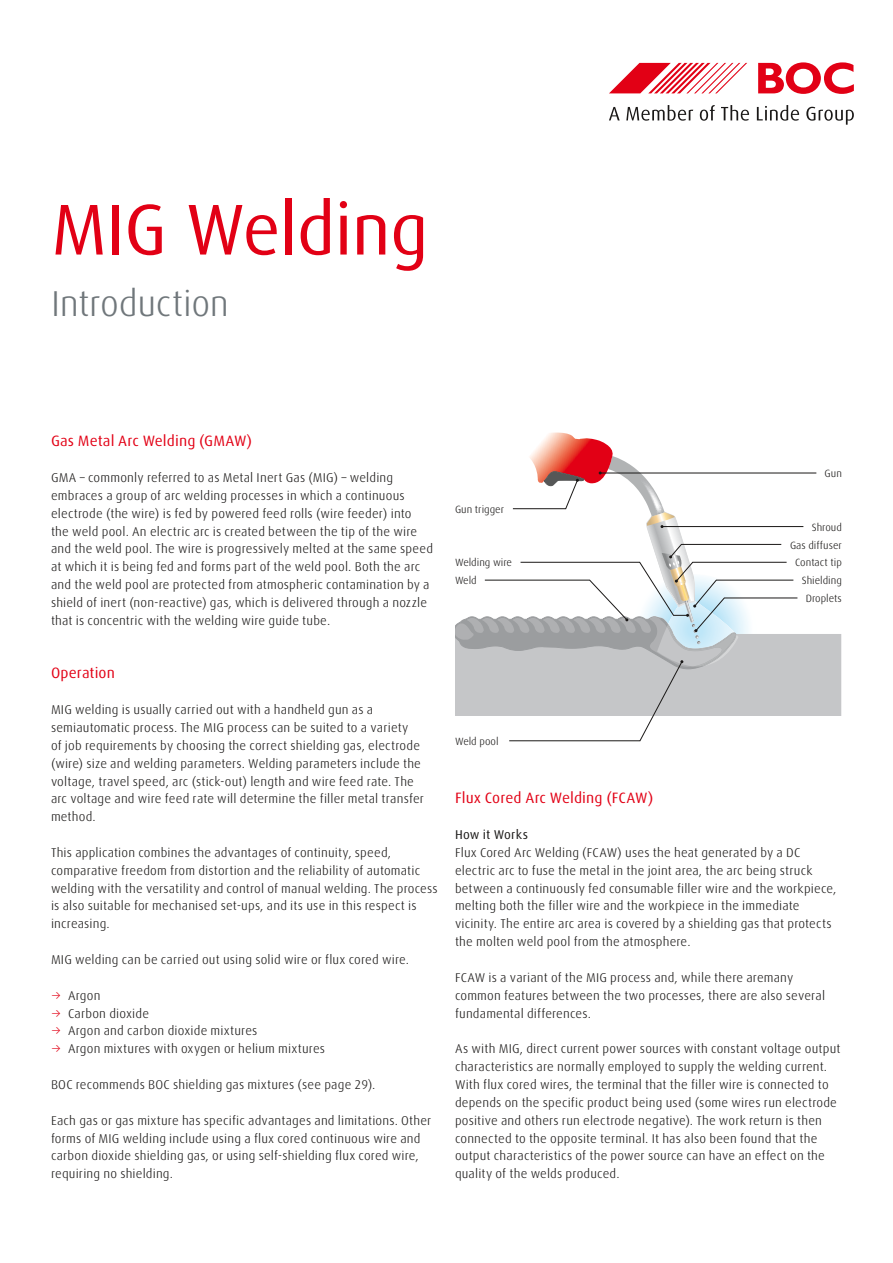
<style>
.page{position:relative;width:893px;height:1263px;background:#fff}
.page>*{position:absolute;margin:0;border:0;box-sizing:border-box;transform-origin:0 0}
.t1{font:72px "Linde Dax Global";letter-spacing:-.02em;color:#e20015}
.t2{font:300 36px "Linde Dax Global";letter-spacing:-.01em;color:#70777b}
.t3{font:15px "Linde Dax Global";letter-spacing:.005em;color:#e20015}
.t4{font:300 12.75px/17.9px "Linde Dax Global";letter-spacing:.01em;color:#1a1817}
.t5{font:12.75px "Linde Dax Global";letter-spacing:.015em;color:#1a1817}
.t6{font:300 10.5px/17.9px "Linde Dax Global";color:#1a1817;text-align:right}
.s1{color:#e20015}
</style>
<div class="page">
<svg style="left:455px;top:432px;width:386px;height:309px"></svg>
<svg style="left:609px;top:63px;width:138px;height:30px"></svg>
<svg style="left:609px;top:107px;width:11px;height:13px"></svg>
<svg style="left:626px;top:105px;width:67px;height:16px"></svg>
<svg style="left:700px;top:105px;width:15px;height:16px"></svg>
<svg style="left:721px;top:105px;width:28px;height:16px"></svg>
<svg style="left:757px;top:105px;width:42px;height:16px"></svg>
<svg style="left:806px;top:107px;width:48px;height:18px"></svg>
<svg style="left:758px;top:62px;width:96px;height:32px"></svg>
<h1 class="t1" style="left:51px;top:188px;width:379px">MIG Welding</h1>
<h2 class="t2" style="left:51px;top:282px;width:180px">Introduction</h2>
<p class="t3" style="left:51px;top:432px;width:203px">Gas Metal Arc Welding (GMAW)</p>
<p class="t4" style="left:51px;top:469px;width:384px">GMA – commonly referred to as Metal Inert Gas (MIG) – welding embraces a group of arc welding processes in which a continuous electrode (the wire) is fed by powered feed rolls (wire feeder) into<br>the weld pool. An electric arc is created between the tip of the wire and the weld pool. The wire is progressively melted at the same speed at which it is being fed and forms part of the weld pool. Both the arc and the weld pool are protected from atmospheric contamination by a shield of inert (non-reactive) gas, which is delivered through a nozzle that is concentric with the welding wire guide tube.</p>
<p class="t3" style="left:51px;top:664px;width:66px">Operation</p>
<p class="t4" style="left:51px;top:701px;width:375px">MIG welding is usually carried out with a handheld gun as a semiautomatic process. The MIG process can be suited to a variety<br>of job requirements by choosing the correct shielding gas, electrode (wire) size and welding parameters. Welding parameters include the voltage, travel speed, arc (stick-out) length and wire feed rate. The arc voltage and wire feed rate will determine the filler metal transfer method.</p>
<p class="t4" style="left:51px;top:843px;width:388px">This application combines the advantages of continuity, speed, comparative freedom from distortion and the reliability of automatic welding with the versatility and control of manual welding. The process is also suitable for mechanised set-ups, and its use in this respect is increasing.</p>
<p class="t4" style="left:51px;top:951px;width:360px">MIG welding can be carried out using solid wire or flux cored wire.</p>
<p class="t4" style="left:51px;top:986px;width:51px"><span class="s1">→</span> Argon</p>
<p class="t4" style="left:51px;top:1004px;width:100px"><span class="s1">→</span> Carbon dioxide</p>
<p class="t4" style="left:51px;top:1022px;width:208px"><span class="s1">→</span> Argon and carbon dioxide mixtures</p>
<p class="t4" style="left:51px;top:1040px;width:276px"><span class="s1">→</span> Argon mixtures with oxygen or helium mixtures</p>
<p class="t4" style="left:51px;top:1076px;width:326px">BOC recommends BOC shielding gas mixtures (see page 29).</p>
<p class="t4" style="left:51px;top:1111px;width:382px">Each gas or gas mixture has specific advantages and limitations. Other forms of MIG welding include using a flux cored continuous wire and carbon dioxide shielding gas, or using self-shielding flux cored wire, requiring no shielding.</p>
<p class="t6" style="left:455px;top:500px;width:51px">Gun trigger</p>
<p class="t6" style="left:455px;top:554px;width:59px;text-align:left">Welding wire<br>Weld</p>
<p class="t6" style="left:455px;top:732px;width:45px">Weld pool</p>
<p class="t6" style="left:825px;top:465px;width:19px">Gun</p>
<p class="t6" style="left:790px;top:518px;width:53px">Shroud<br>Gas diffuser<br>Contact tip<br>Shielding<br>Droplets</p>
<p class="t3" style="left:455px;top:789px;width:200px">Flux Cored Arc Welding (FCAW)</p>
<p class="t5" style="left:455px;top:827px;width:75px">How it Works</p>
<p class="t4" style="left:455px;top:843px;width:383px">Flux Cored Arc Welding (FCAW) uses the heat generated by a DC electric arc to fuse the metal in the joint area, the arc being struck between a continuously fed consumable filler wire and the workpiece, melting both the filler wire and the workpiece in the immediate vicinity. The entire arc area is covered by a shielding gas that protects the molten weld pool from the atmosphere.</p>
<p class="t4" style="left:455px;top:968px;width:372px">FCAW is a variant of the MIG process and, while there aremany common features between the two processes, there are also several fundamental differences.</p>
<p class="t4" style="left:455px;top:1040px;width:387px">As with MIG, direct current power sources with constant voltage output characteristics are normally employed to supply the welding current.<br>With flux cored wires, the terminal that the filler wire is connected to depends on the specific product being used (some wires run electrode positive and others run electrode negative). The work return is then connected to the opposite terminal. It has also been found that the output characteristics of the power source can have an effect on the quality of the welds produced.</p>
</div>
